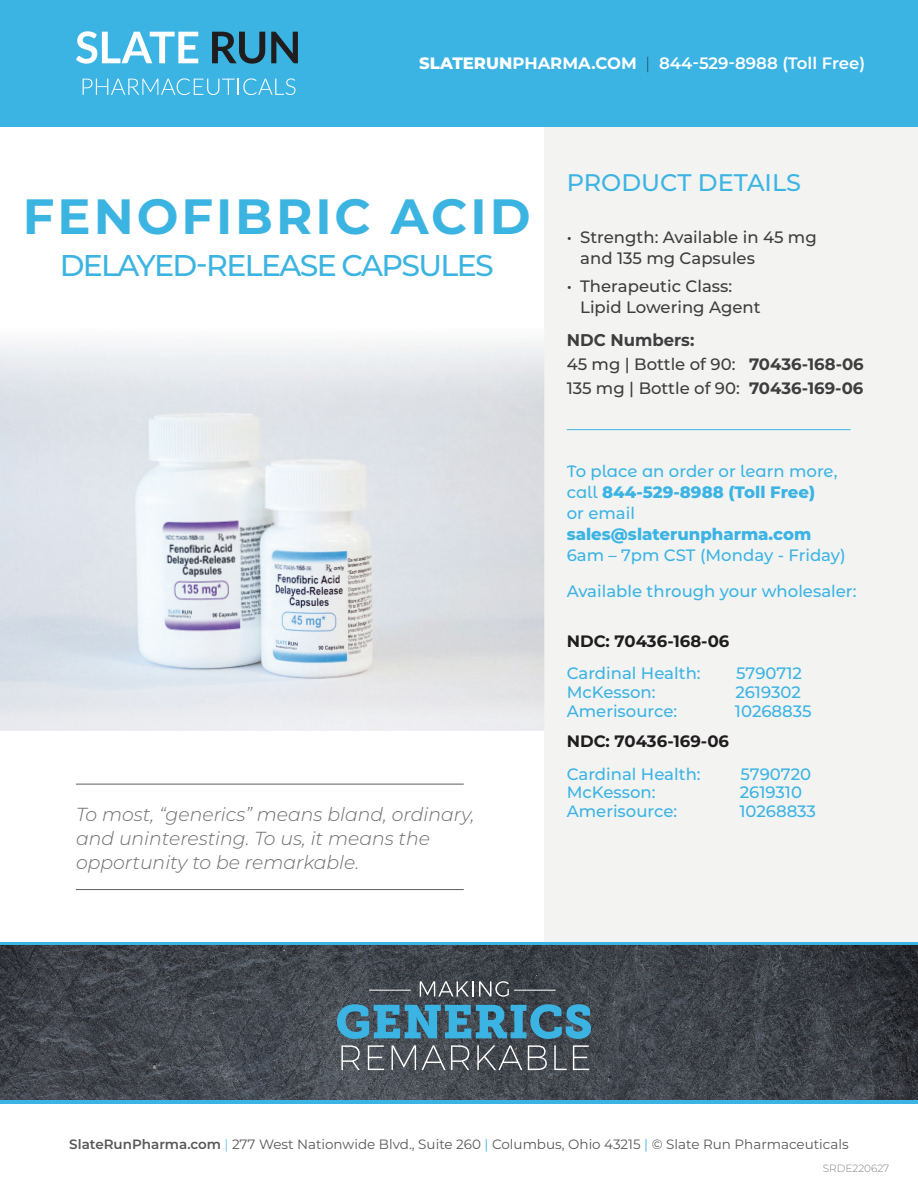
<style>
.page{position:relative;width:918px;height:1188px;background:#fff}
.page>*{position:absolute;margin:0;border:0;box-sizing:border-box;transform-origin:0 0}
.t1{font:700 49.5px "Montserrat";letter-spacing:.06em;color:#3cb4e1}
.t2{font:500 30px "Montserrat";letter-spacing:-.055em;color:#3cb4e1}
.t3{font:500 24px "Montserrat";color:#3bb4e4}
.t4{font:italic 300 18.9px/23.9px "Montserrat";color:#6c6d70}
.t5{font:700 16.95px "Montserrat";color:#3e3e3f}
.t6{font:500 16.5px/36px "Montserrat";color:#3bb4e4}
.t7{font:500 16.5px/21px "Montserrat";color:#3e3e3f}
.t8{font:800 16.5px/21px "Montserrat";color:#3bb4e4}
.t9{font:600 16.5px "Montserrat";color:#fff}
.t10{font:700 16.5px "Montserrat";color:#201d1e}
.t11{font:500 16.5px "Montserrat Alternates";color:#3bb4e4}
.t12{font:13.5px "Montserrat";color:#57585a}
.t13{font:300 10.5px "Montserrat";color:#808285}
.s1{font-weight:800}
.s2{font-weight:700}
.s3{font-weight:200;color:#231f20}
.s4{font-family:"Montserrat Alternates";font-weight:500}
.s5{font-weight:500}
.s6{font-weight:600}
.s7{font-weight:300;color:#3bb4e4}
.s8{color:#3bb4e4}
</style>
<div class="page">
<hr style="left:76px;top:784px;width:388px;height:1px;background:#635d5d">
<hr style="left:76px;top:889px;width:388px;height:1px;background:#635d5d">
<div style="left:544px;top:2px;width:374px;height:1098px;background:#f3f3f2"></div>
<hr style="left:0;top:1100px;width:918px;height:4px;background:#3bb4e4">
<div style="left:0;top:0;width:918px;height:126px;background:#3bb4e4"></div>
<svg style="left:76px;top:31px;width:122px;height:33px"></svg>
<svg style="left:212px;top:32px;width:53px;height:32px"></svg>
<svg style="left:271px;top:32px;width:27px;height:31px"></svg>
<svg style="left:83px;top:78px;width:212px;height:17px"></svg>
<img style="left:0;top:945px;width:918px;height:155px">
<hr style="left:0;top:943px;width:918px;height:2px;background:#3bb4e4">
<svg style="left:341px;top:1045px;width:19px;height:25px"></svg>
<svg style="left:368px;top:1045px;width:16px;height:25px"></svg>
<svg style="left:392px;top:1045px;width:77px;height:25px"></svg>
<svg style="left:477px;top:1045px;width:45px;height:25px"></svg>
<svg style="left:528px;top:1045px;width:19px;height:25px"></svg>
<svg style="left:554px;top:1045px;width:13px;height:25px"></svg>
<svg style="left:573px;top:1045px;width:16px;height:25px"></svg>
<svg style="left:337px;top:1004px;width:254px;height:35px"></svg>
<svg style="left:420px;top:981px;width:89px;height:16px"></svg>
<hr style="left:514px;top:990px;width:42px;height:1px;background:#fff">
<hr style="left:369px;top:990px;width:42px;height:1px;background:#fff">
<hr style="left:567px;top:429px;width:284px;height:1px;background:#3bb4e4">
<img style="left:0;top:343px;width:445px;height:388px">
<p class="t9" style="left:419px;top:52px;width:447px"><span class="s1">SLATERUN</span><span class="s2">PHARMA.COM</span> <span class="s3">|</span> 844-529-8988 (Toll Free)</p>
<h1 class="t1" style="left:23px;top:181px;width:509px">FENOFIBRIC ACID</h1>
<h2 class="t2" style="left:60px;top:244px;width:436px">DELAYED-RELEASE CAPSULES</h2>
<p class="t4" style="left:76px;top:802px;width:400px">To most, “generics” means bland, ordinary, and uninteresting. To us, it means the opportunity to be remarkable.</p>
<h3 class="t3" style="left:567px;top:165px;width:236px">PRODUCT DETAILS</h3>
<p class="t7" style="left:580px;top:226px;width:238px;text-indent:-13px">• Strength: Available in 45 mg and 135 mg Capsules</p>
<p class="t7" style="left:580px;top:275px;width:182px;text-indent:-13px">• Therapeutic Class:<br>Lipid Lowering Agent</p>
<p class="t5" style="left:567px;top:327px;width:129px">NDC Numbers:</p>
<p class="t7" style="left:567px;top:351px;width:299px;line-height:24px">45 mg | Bottle of 90: <span class="s2">70436-168-06<br></span>135 mg | Bottle of 90: <span class="s2">70436-169-06</span></p>
<p class="t11" style="left:567px;top:459px;width:272px">To place an order or learn more,</p>
<p class="t8" style="left:567px;top:480px;width:250px"><span class="s4">call</span> 844-529-8988 (Toll Free) <span class="s5">or email</span></p>
<p class="t8" style="left:567px;top:522px;width:246px">sales@slaterunpharma.com</p>
<p class="t6" style="left:567px;top:536px;width:291px">6am – 7pm CST (Monday - Friday)<br>Available through your wholesaler:</p>
<p class="t10" style="left:567px;top:629px;width:164px">NDC: 70436-168-06</p>
<p class="t6" style="left:567px;top:655px;width:135px">Cardinal Health:</p>
<p class="t6" style="left:736px;top:655px;width:67px">5790712</p>
<p class="t6" style="left:567px;top:673px;width:90px">McKesson:</p>
<p class="t6" style="left:735px;top:673px;width:67px">2619302</p>
<p class="t6" style="left:567px;top:692px;width:112px">Amerisource:</p>
<p class="t6" style="left:735px;top:692px;width:78px">10268835</p>
<p class="t10" style="left:567px;top:730px;width:164px">NDC: 70436-169-06</p>
<p class="t6" style="left:567px;top:755px;width:135px">Cardinal Health:</p>
<p class="t6" style="left:741px;top:755px;width:72px">5790720</p>
<p class="t6" style="left:567px;top:774px;width:90px">McKesson:</p>
<p class="t6" style="left:740px;top:774px;width:64px">2619310</p>
<p class="t6" style="left:567px;top:793px;width:112px">Amerisource:</p>
<p class="t6" style="left:739px;top:793px;width:78px">10268833</p>
<p class="t12" style="left:69px;top:1135px;width:781px"><span class="s6">SlateRunPharma.com</span> <span class="s7">|</span> 277 West Nationwide Blvd., Suite 260 <span class="s8">|</span> Columbus, Ohio 43215 <span class="s8">|</span> © Slate Run Pharmaceuticals</p>
<p class="t13" style="left:823px;top:1161px;width:68px">SRDE220627</p>
</div>
